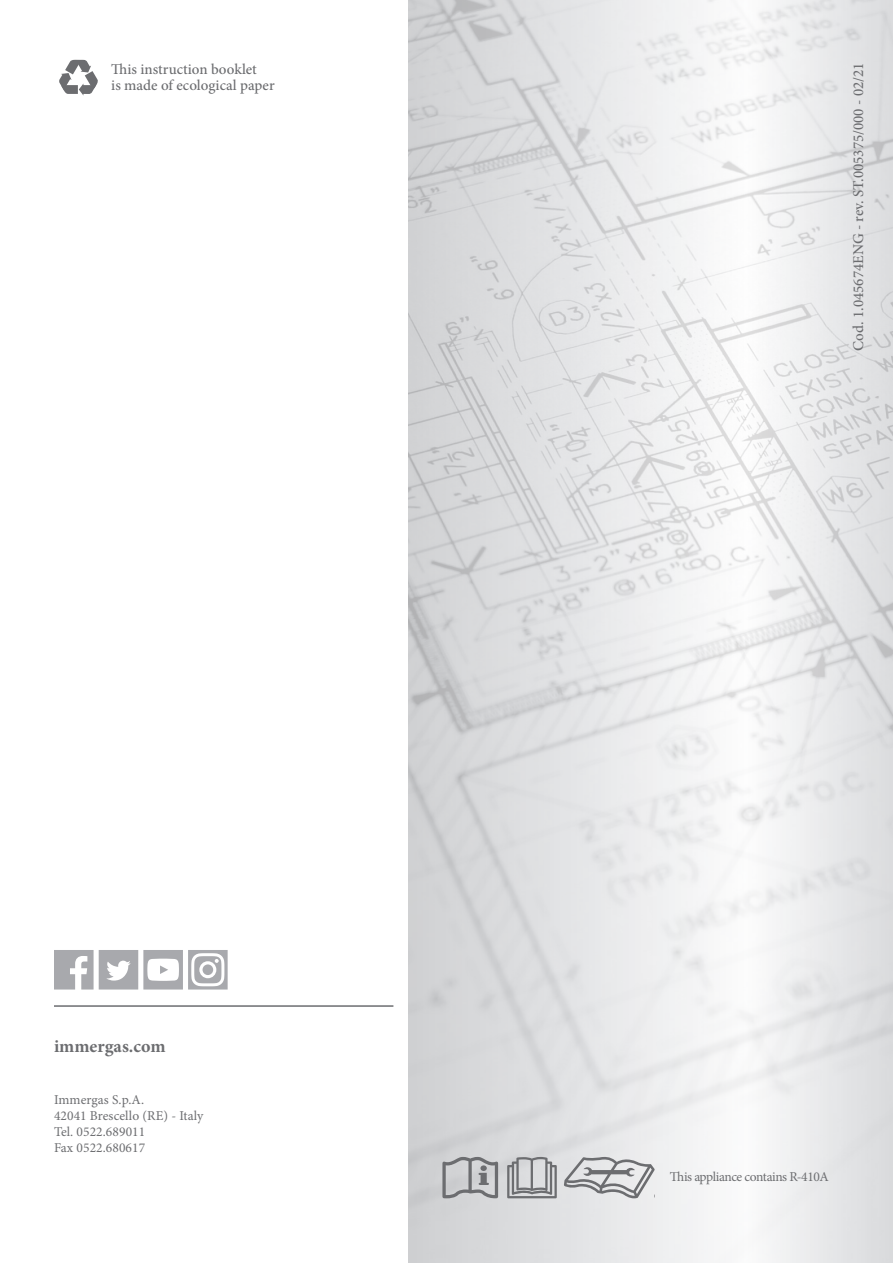
<style>
.page{position:relative;width:893px;height:1263px;background:#fff}
.page>*{position:absolute;margin:0;border:0;box-sizing:border-box;transform-origin:0 0}
.t1{font:700 18px "Minion Pro";color:#6c6d70}
.t2{font:500 15px/16.2px "Minion Pro";color:#6c6d70}
.t3{font:13.5px/16.2px "Minion Pro";letter-spacing:.005em;color:#6c6d70}
.t4{font:13.5px "Minion Pro";letter-spacing:-.035em;color:#6c6d70}
</style>
<div class="page">
<img style="left:408px;top:0;width:485px;height:1263px">
<svg style="left:54px;top:950px;width:174px;height:39px"></svg>
<hr style="left:54px;top:1005px;width:339px;height:2px;background:#6c6d70">
<svg style="left:507px;top:1157px;width:50px;height:41px;background:#aeafb1"></svg>
<svg style="left:564px;top:1157px;width:90px;height:41px;background:#c2c3c5"></svg>
<svg style="left:442px;top:1157px;width:56px;height:41px;background:#afb0b2"></svg>
<svg style="left:59px;top:60px;width:39px;height:36px"></svg>
<hr style="left:54px;top:931px;width:339px;height:2px;background:#6c6d70">
<p class="t2" style="left:111px;top:61px;width:165px">This instruction booklet<br>is made of ecological paper</p>
<p class="t1" style="left:54px;top:1033px;width:113px">immergas.com</p>
<p class="t3" style="left:54px;top:1091px;width:151px">Immergas S.p.A.<br>42041 Brescello (RE) - Italy<br>Tel. 0522.689011<br>Fax 0522.680617</p>
<p class="t2" style="left:850px;top:348px;width:287px;rotate:-90deg">Cod. 1.045674ALB - rev. ST.005375/000 - 02/21</p>
<p class="t2" style="left:850px;top:342px;width:113px;rotate:-90deg">Cod. 1.045674BE1</p>
<p class="t2" style="left:850px;top:262px;width:30px;rotate:-90deg">GER</p>
<p class="t2" style="left:850px;top:261px;width:29px;rotate:-90deg">BUL</p>
<p class="t2" style="left:850px;top:349px;width:117px;rotate:-90deg">C . 104 6 4 RV</p>
<p class="t2" style="left:850px;top:350px;width:118px;rotate:-90deg">Cod. 1.0456 4T PA</p>
<p class="t2" style="left:850px;top:261px;width:29px;rotate:-90deg">CZE</p>
<p class="t2" style="left:850px;top:261px;width:29px;rotate:-90deg">SCC</p>
<p class="t2" style="left:850px;top:354px;width:122px;rotate:-90deg">Cod. 1 045674HUN</p>
<p class="t2" style="left:850px;top:351px;width:119px;rotate:-90deg">Cod. 1.045674ENG</p>
<p class="t2" style="left:850px;top:317px;width:85px;rotate:-90deg">. 1 46 LIT</p>
<p class="t2" style="left:850px;top:267px;width:35px;rotate:-90deg">RUM</p>
<p class="t2" style="left:850px;top:322px;width:26px;rotate:-90deg">. 0</p>
<p class="t2" style="left:850px;top:308px;width:76px;rotate:-90deg">. 57RS</p>
<p class="t2" style="left:850px;top:345px;width:113px;rotate:-90deg">Cod. 1.045674BE2</p>
<p class="t2" style="left:850px;top:253px;width:21px;rotate:-90deg">LO</p>
<p class="t2" style="left:850px;top:269px;width:36px;rotate:-90deg">4PO3</p>
<p class="t2" style="left:850px;top:348px;width:116px;rotate:-90deg">Cod. 1.045674UA1</p>
<p class="t2" style="left:850px;top:308px;width:27px;rotate:-90deg">. 5</p>
<p class="t2" style="left:850px;top:307px;width:9px;rotate:-90deg">0</p>
<p class="t2" style="left:850px;top:338px;width:9px;rotate:-90deg">o</p>
<p class="t2" style="left:850px;top:338px;width:9px;rotate:-90deg">o</p>
<p class="t2" style="left:850px;top:340px;width:9px;rotate:-90deg">o</p>
<p class="t4" style="left:670px;top:1167px;width:160px">This appliance contains R-410A</p>
</div>
